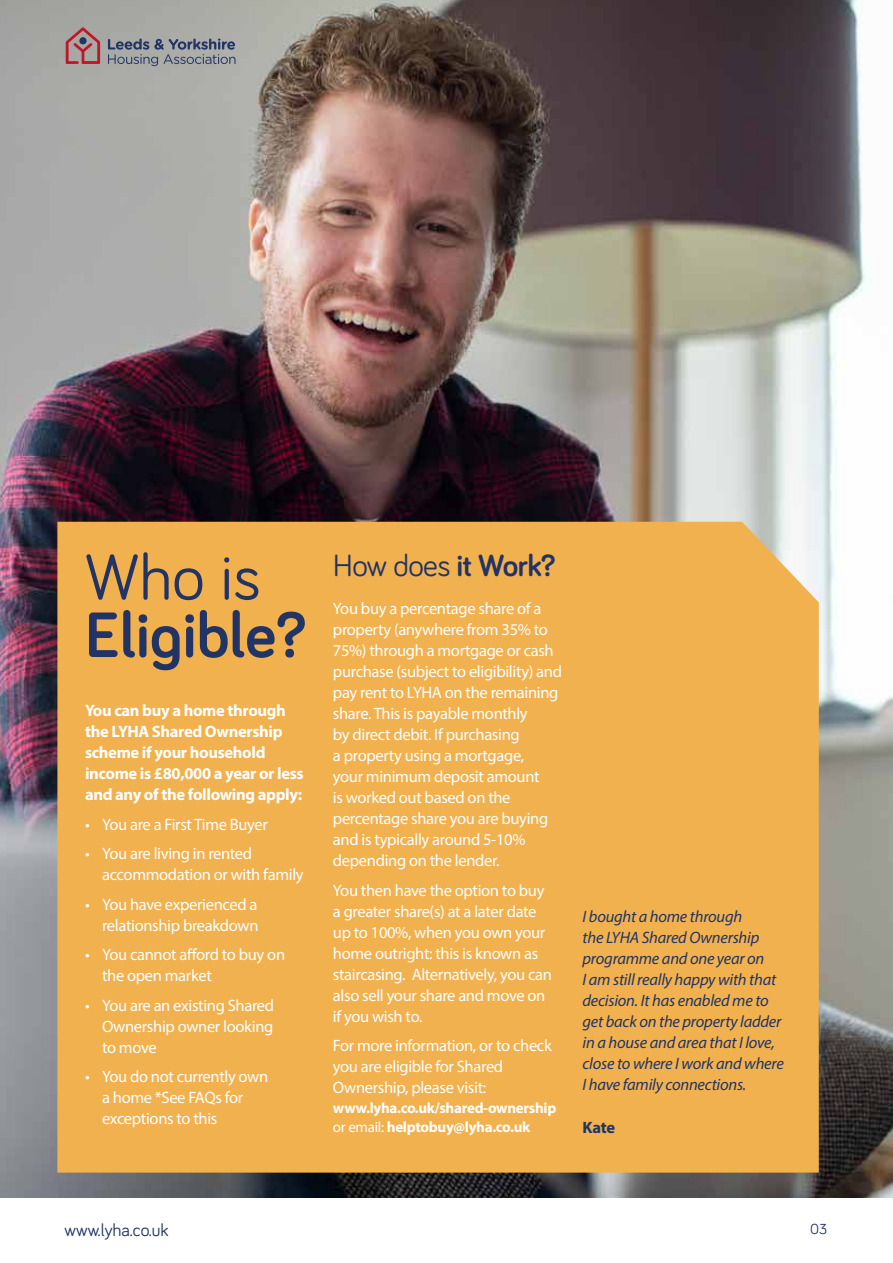
<style>
.page{position:relative;width:893px;height:1263px;background:#fff}
.page>*{position:absolute;margin:0;border:0;box-sizing:border-box;transform-origin:0 0}
.t1{font:700 66.15px "Bariol";color:#213465}
.t2{font:66.15px "Bariol";color:#213465}
.t3{font:31.5px "Bariol";letter-spacing:-.02em;color:#213465}
.t4{font:18px "Bariol";color:#213465}
.t5{font:16.5px/21px "Myriad Pro";letter-spacing:-.02em;color:#fff}
.t6{font:italic 16.5px/21px "Myriad Pro";letter-spacing:-.015em;color:#213465}
.t7{font:700 16.5px/21px "Myriad Pro";letter-spacing:-.02em;color:#fff}
.t8{font:700 16.5px "Myriad Pro";color:#213465}
.t9{font:700 15px/19.5px "Myriad Pro";letter-spacing:-.02em;color:#fff}
.t10{font:15px "Bariol";color:#213465}
.s1{font-weight:700}
.s2{font-weight:400}
</style>
<div class="page">
<img style="left:0;top:0;width:893px;height:1198px">
<svg style="left:66px;top:27px;width:34px;height:37px"></svg>
<div style="left:79px;top:37px;width:8px;height:7px;background:#213465;border-radius:50%"></div>
<svg style="left:108px;top:39px;width:127px;height:27px;background:#878c95"></svg>
<div style="left:57px;top:522px;width:762px;height:650px;background:#f1b14f"></div>
<h1 class="t2" style="left:85px;top:532px;width:178px">Who is</h1>
<h1 class="t1" style="left:85px;top:589px;width:223px">Eligible?</h1>
<p class="t7" style="left:85px;top:699px;width:220px">You can buy a home through the LYHA Shared Ownership scheme if your household income is £80,000 a year or less and any of the following apply:</p>
<p class="t5" style="left:85px;top:813px;width:184px">• You are a First Time Buyer</p>
<p class="t5" style="left:102px;top:843px;width:203px;text-indent:-17px">• You are living in rented accommodation or with family</p>
<p class="t5" style="left:85px;top:893px;width:175px;text-align:right">• You have experienced a relationship breakdown</p>
<p class="t5" style="left:102px;top:944px;width:185px;text-indent:-17px">• You cannot afford to buy on the open market</p>
<p class="t5" style="left:102px;top:994px;width:174px;text-align:justify;text-indent:-17px">• You are an existing Shared Ownership owner looking to move</p>
<p class="t5" style="left:102px;top:1066px;width:168px;text-indent:-17px">• You do not currently own a home *See FAQs for exceptions to this</p>
<h2 class="t3" style="left:333px;top:544px;width:224px">How does <span class="s1">it Work?</span></h2>
<p class="t5" style="left:333px;top:598px;width:231px">You buy a percentage share of a property (anywhere from 35% to<br>75%) through a mortgage or cash purchase (subject to eligibility) and pay rent to LYHA on the remaining share. This is payable monthly<br>by direct debit. If purchasing<br>a property using a mortgage,<br>your minimum deposit amount<br>is worked out based on the percentage share you are buying and is typically around 5-10% depending on the lender.</p>
<p class="t5" style="left:333px;top:880px;width:220px">You then have the option to buy a greater share(s) at a later date up to 100%, when you own your home outright: this is known as staircasing. Alternatively, you can also sell your share and move on if you wish to.</p>
<p class="t5" style="left:333px;top:1035px;width:220px">For more information, or to check you are eligible for Shared<br>Ownership, please visit:</p>
<p class="t9" style="left:333px;top:1097px;width:225px">www.lyha.co.uk/shared-ownership <span class="s2">or email:</span> helptobuy@lyha.co.uk</p>
<p class="t6" style="left:583px;top:906px;width:203px">I bought a home through<br>the LYHA Shared Ownership programme and one year on<br>I am still really happy with that decision. It has enabled me to get back on the property ladder in a house and area that I love, close to where I work and where<br>I have family connections.</p>
<p class="t8" style="left:583px;top:1116px;width:34px">Kate</p>
<p class="t4" style="left:65px;top:1217px;width:105px">www.lyha.co.uk</p>
<p class="t10" style="left:810px;top:1218px;width:19px">03</p>
</div>
